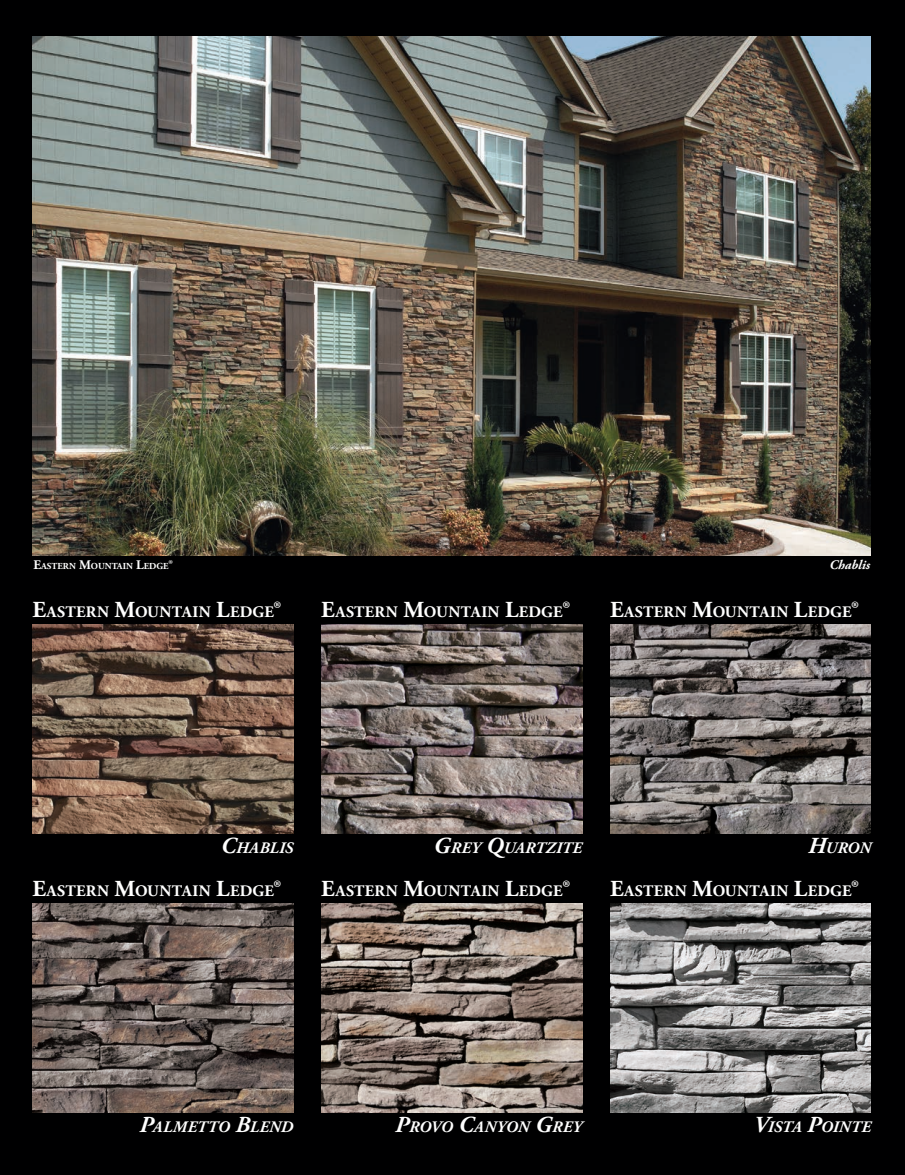
<style>
.page{position:relative;width:905px;height:1175px;background:#fff}
.page>*{position:absolute;margin:0;border:0;box-sizing:border-box;transform-origin:0 0}
.t1{font:700 16.05px "Adobe Garamond Pro";letter-spacing:.015em;color:#fff}
.t2{font:italic 700 16.05px "Adobe Garamond Pro";letter-spacing:.015em;color:#fff}
.t3{font:italic 700 13.05px "Adobe Garamond Pro";color:#fff}
.t4{font:700 9.15px "Adobe Garamond Pro";color:#fff}
.s1{font-size:13.05px}
.s2{font-size:22.8px}
</style>
<div class="page">
<div style="left:0;top:0;width:904px;height:1174px;background:#000001"></div>
<img style="left:32px;top:37px;width:838px;height:518px">
<img style="left:321px;top:624px;width:261px;height:209px">
<img style="left:32px;top:624px;width:261px;height:209px">
<img style="left:610px;top:624px;width:260px;height:209px">
<img style="left:32px;top:903px;width:261px;height:209px">
<img style="left:610px;top:903px;width:260px;height:209px">
<img style="left:321px;top:903px;width:261px;height:209px">
<p class="t4" style="left:33px;top:561px;width:141px"><span class="s1">E</span>ASTERN <span class="s1">M</span>OUNTAIN <span class="s1">L</span>EDGE<span class="s1">®</span></p>
<p class="t3" style="left:829px;top:557px;width:42px">Chablis</p>
<p class="t1" style="left:321px;top:602px;width:250px"><span class="s2">E</span>ASTERN <span class="s2">M</span>OUNTAIN <span class="s2">L</span>EDGE<span class="s2">®</span></p>
<p class="t1" style="left:32px;top:602px;width:250px"><span class="s2">E</span>ASTERN <span class="s2">M</span>OUNTAIN <span class="s2">L</span>EDGE<span class="s2">®</span></p>
<p class="t1" style="left:610px;top:602px;width:250px"><span class="s2">E</span>ASTERN <span class="s2">M</span>OUNTAIN <span class="s2">L</span>EDGE<span class="s2">®</span></p>
<p class="t2" style="left:221px;top:838px;width:74px"><span class="s2">C</span>HABLIS</p>
<p class="t1" style="left:32px;top:881px;width:250px"><span class="s2">E</span>ASTERN <span class="s2">M</span>OUNTAIN <span class="s2">L</span>EDGE<span class="s2">®</span></p>
<p class="t2" style="left:433px;top:838px;width:150px"><span class="s2">G</span>REY <span class="s2">Q</span>UARTZITE</p>
<p class="t1" style="left:321px;top:881px;width:250px"><span class="s2">E</span>ASTERN <span class="s2">M</span>OUNTAIN <span class="s2">L</span>EDGE<span class="s2">®</span></p>
<p class="t2" style="left:808px;top:838px;width:64px"><span class="s2">H</span>URON</p>
<p class="t1" style="left:610px;top:881px;width:250px"><span class="s2">E</span>ASTERN <span class="s2">M</span>OUNTAIN <span class="s2">L</span>EDGE<span class="s2">®</span></p>
<p class="t2" style="left:139px;top:1117px;width:155px"><span class="s2">P</span>ALMETTO <span class="s2">B</span>LEND</p>
<p class="t2" style="left:395px;top:1117px;width:188px"><span class="s2">P</span>ROVO <span class="s2">C</span>ANYON <span class="s2">G</span>REY</p>
<p class="t2" style="left:753px;top:1117px;width:119px"><span class="s2">V</span>ISTA <span class="s2">P</span>OINTE</p>
</div>
